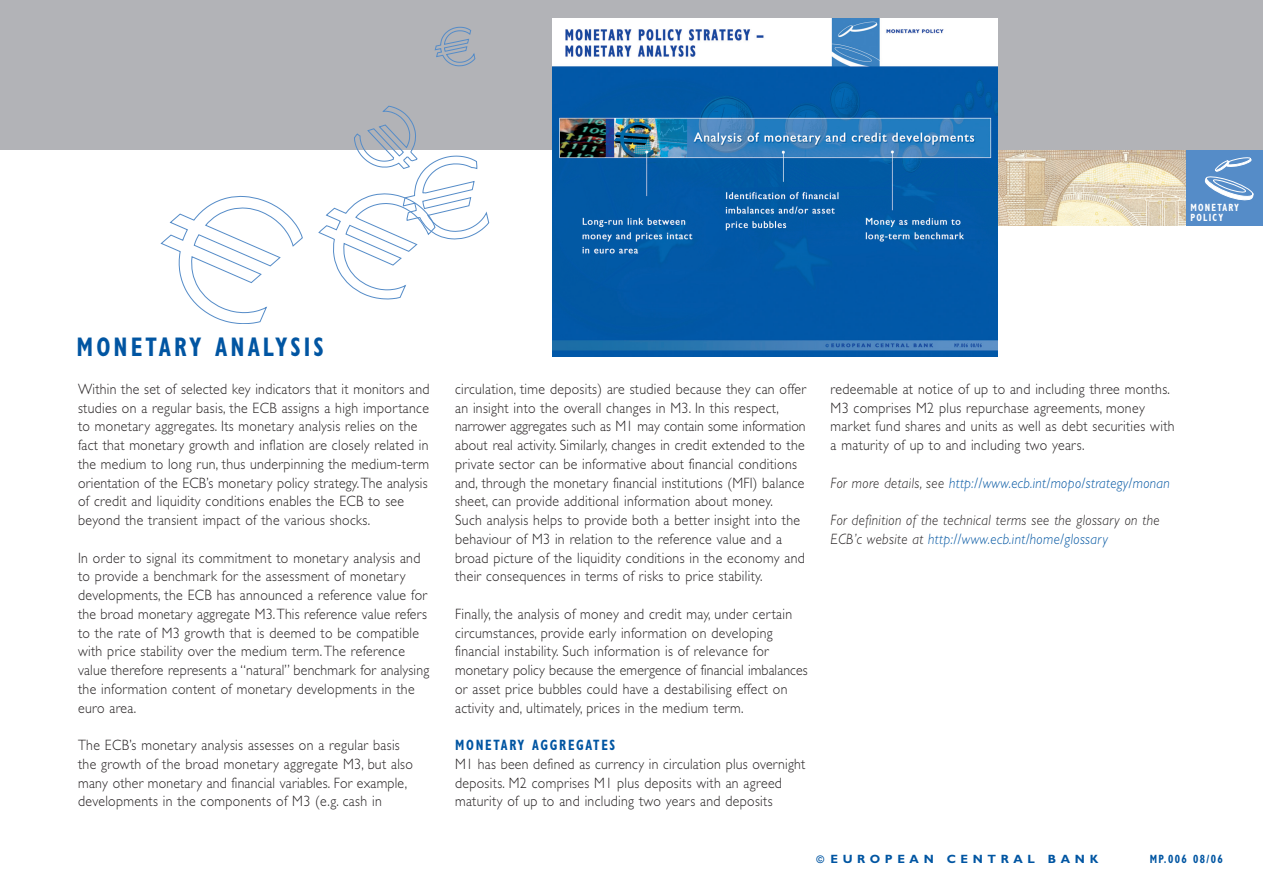
<style>
.page{position:relative;width:1263px;height:893px;background:#fff}
.page>*{position:absolute;margin:0;border:0;box-sizing:border-box;transform-origin:0 0}
.t1{font:700 condensed 27px "Gill Sans";letter-spacing:.135em;color:#0155a2;scale:.85 1}
.t2{font:300 15px/18.8px "Gill Sans";letter-spacing:.025em;color:#231f20;scale:.92 1}
.t3{font:italic 300 15px/18.8px "Gill Sans";letter-spacing:.025em;color:#231f20;scale:.92 1}
.t4{font:italic 300 15px "Gill Sans";letter-spacing:.025em;color:#0155a2;scale:.92 1}
.t5{font:700 condensed 15px "Gill Sans";letter-spacing:.135em;color:#0155a2;scale:.85 1}
.t6{font:700 12px "Gill Sans";letter-spacing:.385em;color:#0155a2}
.t7{font:700 condensed 12px "Gill Sans";letter-spacing:.135em;color:#0155a2;scale:.85 1}
.t8{font:700 condensed 10.5px/10.5px "Gill Sans";letter-spacing:.12em;color:#fff;scale:.85 1}
.s1{color:#231f20}
.s2{color:#0155a2}
.s3{font-stretch:condensed;font-size:10.5px}
</style>
<div class="page">
<div style="left:0;top:0;width:1263px;height:150px;background:#b2b3b7"></div>
<img style="left:998px;top:150px;width:188px;height:75px">
<div style="left:1186px;top:150px;width:77px;height:75px;background:#558cc8"></div>
<svg style="left:1205px;top:157px;width:49px;height:43px"></svg>
<img style="left:553px;top:19px;width:445px;height:337px">
<svg style="left:161px;top:196px;width:142px;height:128px"></svg>
<svg style="left:318px;top:105px;width:171px;height:195px"></svg>
<svg style="left:434px;top:27px;width:41px;height:40px"></svg>
<p class="t8" style="left:1190px;top:203px;width:59px">MONETARY<br>POLICY</p>
<p class="t8" style="left:1190px;top:212px;width:80px">ORGANISATION</p>
<h1 class="t1" style="left:77px;top:337px;width:293px">MONETARY ANALYSIS</h1>
<p class="t2" style="left:78px;top:381px;width:384px">Within the set of selected key indicators that it monitors and studies on a regular basis, the ECB assigns a high importance to monetary aggregates. Its monetary analysis relies on the fact that monetary growth and inflation are closely related in the medium to long run, thus underpinning the medium-term orientation of the ECB’s monetary policy strategy.The analysis of credit and liquidity conditions enables the ECB to see beyond the transient impact of the various shocks.</p>
<p class="t2" style="left:78px;top:549px;width:383px">In order to signal its commitment to monetary analysis and to provide a benchmark for the assessment of monetary developments, the ECB has announced a reference value for the broad monetary aggregate M3.This reference value refers to the rate of M3 growth that is deemed to be compatible with price stability over the medium term.The reference value therefore represents a “natural” benchmark for analysing the information content of monetary developments in the euro area.</p>
<p class="t2" style="left:78px;top:737px;width:366px">The ECB’s monetary analysis assesses on a regular basis the growth of the broad monetary aggregate M3, but also many other monetary and financial variables. For example, developments in the components of M3 (e.g. cash in</p>
<p class="t2" style="left:455px;top:381px;width:383px">circulation, time deposits) are studied because they can offer an insight into the overall changes in M3. In this respect, narrower aggregates such as M1 may contain some information about real activity. Similarly, changes in credit extended to the private sector can be informative about financial conditions and, through the monetary financial institutions (MFI) balance sheet, can provide additional information about money.<br>Such analysis helps to provide both a better insight into the behaviour of M3 in relation to the reference value and a broad picture of the liquidity conditions in the economy and their consequences in terms of risks to price stability.</p>
<p class="t2" style="left:455px;top:606px;width:385px">Finally, the analysis of money and credit may, under certain circumstances, provide early information on developing financial instability. Such information is of relevance for monetary policy because the emergence of financial imbalances or asset price bubbles could have a destabilising effect on activity and, ultimately, prices in the medium term.</p>
<p class="t5" style="left:455px;top:739px;width:190px">MONETARY AGGREGATES</p>
<p class="t2" style="left:455px;top:756px;width:382px">M1 has been defined as currency in circulation plus overnight deposits. M2 comprises M1 plus deposits with an agreed maturity of up to and including two years and deposits</p>
<p class="t2" style="left:831px;top:381px;width:375px">redeemable at notice of up to and including three months.<br>M3 comprises M2 plus repurchase agreements, money market fund shares and units as well as debt securities with a maturity of up to and including two years.</p>
<p class="t4" style="left:831px;top:477px;width:370px"><span class="s1">For more details, see</span> http://www.ecb.int/mopo/strategy/monan</p>
<p class="t3" style="left:831px;top:512px;width:359px">For definition of the technical terms see the glossary on the<br>ECB’c website at <span class="s2">http://www.ecb.int/home/glossary</span></p>
<p class="t6" style="left:816px;top:854px;width:283px"><span class="s3">©</span> EUROPEAN CENTRAL BANK</p>
<p class="t7" style="left:1150px;top:854px;width:88px">MP.006 08/06</p>
</div>
